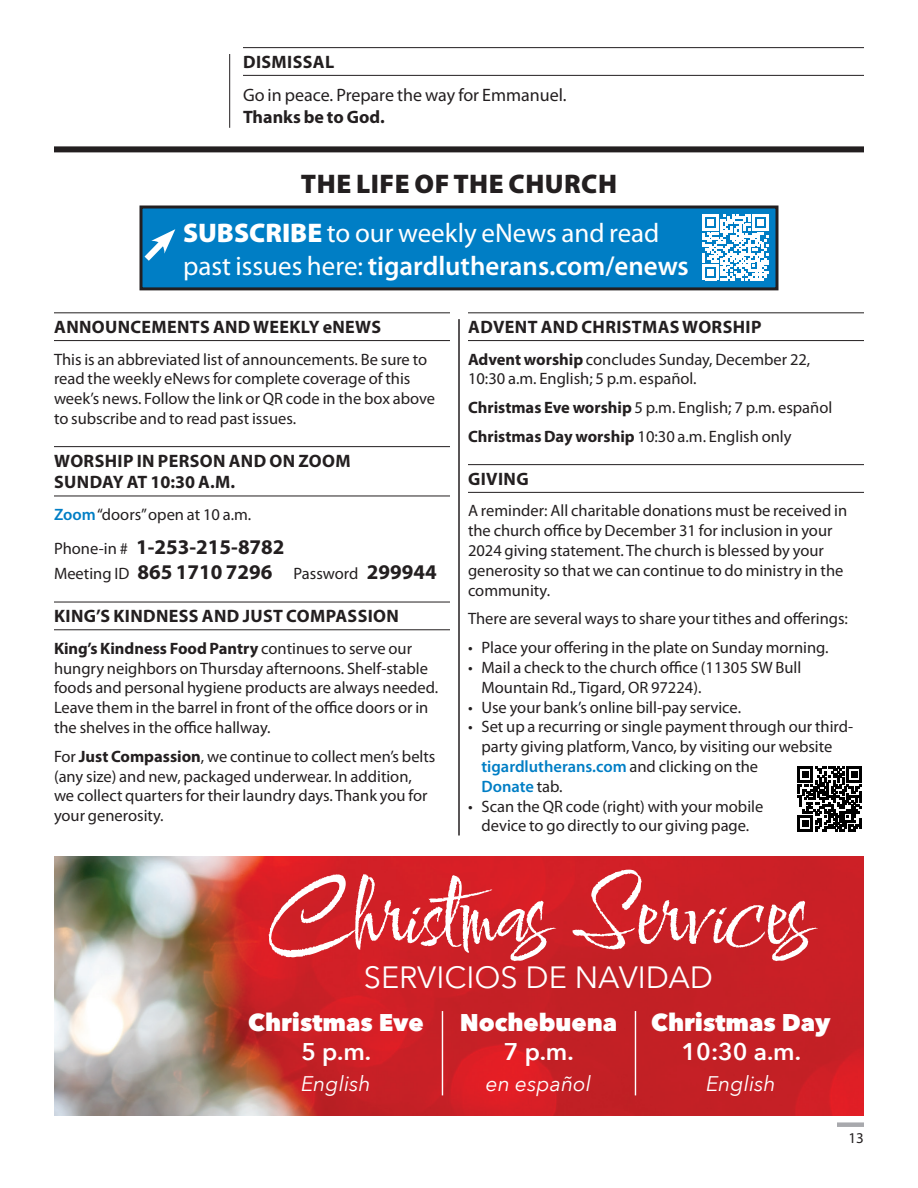
<style>
.page{position:relative;width:918px;height:1188px;background:#fff}
.page>*{position:absolute;margin:0;border:0;box-sizing:border-box;transform-origin:0 0}
.t1{font:94.65px "Comforter Brush";color:#fff}
.t2{font:30.75px "Avenir Next";color:#fff}
.major_head{font:27px/32.4px "Myriad Pro";color:#fff}
.main_heading{font:900 27px "Myriad Pro";letter-spacing:.02em;color:#231f20}
.t3{font:800 24.15px/29px "Avenir Next";color:#fff;text-align:center}
.t4{font:italic 21.15px "Avenir Next";color:#fff}
.announcement{font:700 21px "Myriad Pro";color:#231f20}
.heading{font:700 18px/21.6px "Myriad Pro";letter-spacing:.02em;color:#231f20}
.Normal_no_space{font:18px "Myriad Pro";color:#231f20}
.heading-2{font:700 18px "Myriad Pro";color:#231f20}
.announcement-2{font:16.5px/19.8px "Myriad Pro";color:#231f20}
.bullet_list{font:16.5px/19.8px "Myriad Pro";color:#231f20}
.t5{font:15px "Myriad Pro";color:#231f20}
.s1{font-weight:900}
.s2{font-weight:600}
.s3{font-weight:600;color:#007ec5}
.s4{font-weight:400;font-size:16.5px}
.s5{font-weight:700;font-size:21px}
.s6{font-weight:700}
</style>
<div class="page">
<div style="left:837px;top:1122px;width:27px;height:5px;background:#a8a9ad"></div>
<hr style="left:243px;top:47px;width:621px;height:1px;background:#231f20">
<hr style="left:243px;top:75px;width:621px;height:1px;background:#231f20">
<hr style="left:229px;top:54px;width:1px;height:74px;background:#231f20">
<svg style="left:797px;top:767px;width:65px;height:64px"></svg>
<hr style="left:54px;top:312px;width:396px;height:1px;background:#231f20">
<hr style="left:54px;top:340px;width:396px;height:1px;background:#231f20">
<hr style="left:54px;top:446px;width:396px;height:1px;background:#231f20">
<hr style="left:54px;top:496px;width:396px;height:1px;background:#231f20">
<hr style="left:54px;top:602px;width:396px;height:1px;background:#231f20">
<hr style="left:54px;top:629px;width:396px;height:1px;background:#231f20">
<hr style="left:468px;top:312px;width:396px;height:1px;background:#231f20">
<hr style="left:468px;top:340px;width:396px;height:1px;background:#231f20">
<hr style="left:468px;top:464px;width:396px;height:1px;background:#231f20">
<hr style="left:468px;top:492px;width:396px;height:1px;background:#231f20">
<hr style="left:459px;top:319px;width:1px;height:516px;background:#231f20">
<div style="left:141px;top:207px;width:636px;height:82px;background:#007ec5"></div>
<div style="left:140px;top:206px;width:638px;height:84px;border:3px solid #231f20"></div>
<svg style="left:139px;top:229px;width:36px;height:38px"></svg>
<svg style="left:703px;top:215px;width:66px;height:65px"></svg>
<img style="left:54px;top:857px;width:810px;height:258px">
<hr style="left:442px;top:1011px;width:1px;height:84px;background:#fff">
<hr style="left:635px;top:1011px;width:1px;height:84px;background:#fff">
<div style="left:54px;top:146px;width:810px;height:6px;background:#231f20"></div>
<p class="heading" style="left:243px;top:50px;width:93px">DISMISSAL</p>
<p class="Normal_no_space" style="left:243px;top:84px;width:325px">Go in peace. Prepare the way for Emmanuel.</p>
<p class="heading-2" style="left:243px;top:105px;width:143px">Thanks be to God.</p>
<p class="main_heading" style="left:301px;top:166px;width:318px">THE LIFE OF THE CHURCH</p>
<p class="major_head" style="left:183px;top:217px;width:507px"><span class="s1">SUBSCRIBE</span> to our weekly eNews and read past issues here: <span class="s2">tigardlutherans.com/enews</span></p>
<p class="heading" style="left:54px;top:315px;width:328px">ANNOUNCEMENTS AND WEEKLY eNEWS</p>
<p class="announcement-2" style="left:54px;top:349px;width:383px">This is an abbreviated list of announcements. Be sure to read the weekly eNews for complete coverage of this week’s news. Follow the link or QR code in the box above to subscribe and to read past issues.</p>
<p class="heading" style="left:54px;top:449px;width:298px">WORSHIP IN PERSON AND ON ZOOM<br>SUNDAY AT 10:30 A.M.</p>
<p class="announcement-2" style="left:54px;top:504px;width:199px"><span class="s3">Zoom</span> “doors” open at 10 a.m.</p>
<p class="announcement" style="left:54px;top:533px;width:232px"><span class="s4">Phone-in #</span> 1-253-215-8782</p>
<p class="announcement-2" style="left:54px;top:564px;width:384px">Meeting ID <span class="s5">865 1710 7296</span> Password <span class="s5">299944</span></p>
<p class="heading" style="left:54px;top:604px;width:346px">KING’S KINDNESS AND JUST COMPASSION</p>
<p class="announcement-2" style="left:54px;top:638px;width:386px"><span class="s6">King’s Kindness Food Pantry</span> continues to serve our hungry neighbors on Thursday afternoons. Shelf-stable foods and personal hygiene products are always needed.<br>Leave them in the barrel in front of the office doors or in the shelves in the office hallway.</p>
<p class="announcement-2" style="left:54px;top:746px;width:383px">For <span class="s6">Just Compassion</span>, we continue to collect men’s belts (any size) and new, packaged underwear. In addition, we collect quarters for their laundry days. Thank you for your generosity.</p>
<p class="heading" style="left:468px;top:315px;width:295px">ADVENT AND CHRISTMAS WORSHIP</p>
<p class="announcement-2" style="left:468px;top:349px;width:344px"><span class="s6">Advent worship</span> concludes Sunday, December 22,<br>10:30 a.m. English; 5 p.m. español.</p>
<p class="announcement-2" style="left:468px;top:397px;width:366px"><span class="s6">Christmas Eve worship</span> 5 p.m. English; 7 p.m. español</p>
<p class="announcement-2" style="left:468px;top:426px;width:325px"><span class="s6">Christmas Day worship</span> 10:30 a.m. English only</p>
<p class="heading" style="left:468px;top:467px;width:62px">GIVING</p>
<p class="announcement-2" style="left:468px;top:501px;width:381px">A reminder: All charitable donations must be received in the church office by December 31 for inclusion in your 2024 giving statement. The church is blessed by your generosity so that we can continue to do ministry in the community.</p>
<p class="announcement-2" style="left:468px;top:609px;width:382px">There are several ways to share your tithes and offerings:</p>
<p class="bullet_list" style="left:468px;top:637px;width:362px">• Place your offering in the plate on Sunday morning.</p>
<p class="bullet_list" style="left:482px;top:657px;width:321px;text-indent:-14px">• Mail a check to the church office (11305 SW Bull<br>Mountain Rd., Tigard, OR 97224).</p>
<p class="bullet_list" style="left:468px;top:697px;width:275px">• Use your bank’s online bill-pay service.</p>
<p class="bullet_list" style="left:482px;top:717px;width:373px;text-indent:-14px">• Set up a recurring or single payment through our third&shy;party giving platform, Vanco, by visiting our website <span class="s3">tigardlutherans.com</span> and clicking on the<br><span class="s3">Donate</span> tab.</p>
<p class="bullet_list" style="left:468px;top:796px;width:297px;text-align:center">• Scan the QR code (right) with your mobile device to go directly to our giving page.</p>
<p class="t1" style="left:267px;top:857px;width:545px">Christmas Services</p>
<p class="t2" style="left:364px;top:951px;width:351px">SERVICIOS DE NAVIDAD</p>
<p class="t3" style="left:248px;top:1008px;width:177px">Christmas Eve<br><span class="s2">5 p.m.</span></p>
<p class="t4" style="left:301px;top:1065px;width:71px">English</p>
<p class="t3" style="left:651px;top:1008px;width:181px">Christmas Day<br><span class="s2">10:30 a.m.</span></p>
<p class="t4" style="left:706px;top:1065px;width:71px">English</p>
<p class="t3" style="left:460px;top:1008px;width:159px">Nochebuena<br><span class="s2">7 p.m.</span></p>
<p class="t4" style="left:486px;top:1065px;width:107px">en español</p>
<p class="t5" style="left:849px;top:1129px;width:17px">13</p>
</div>
